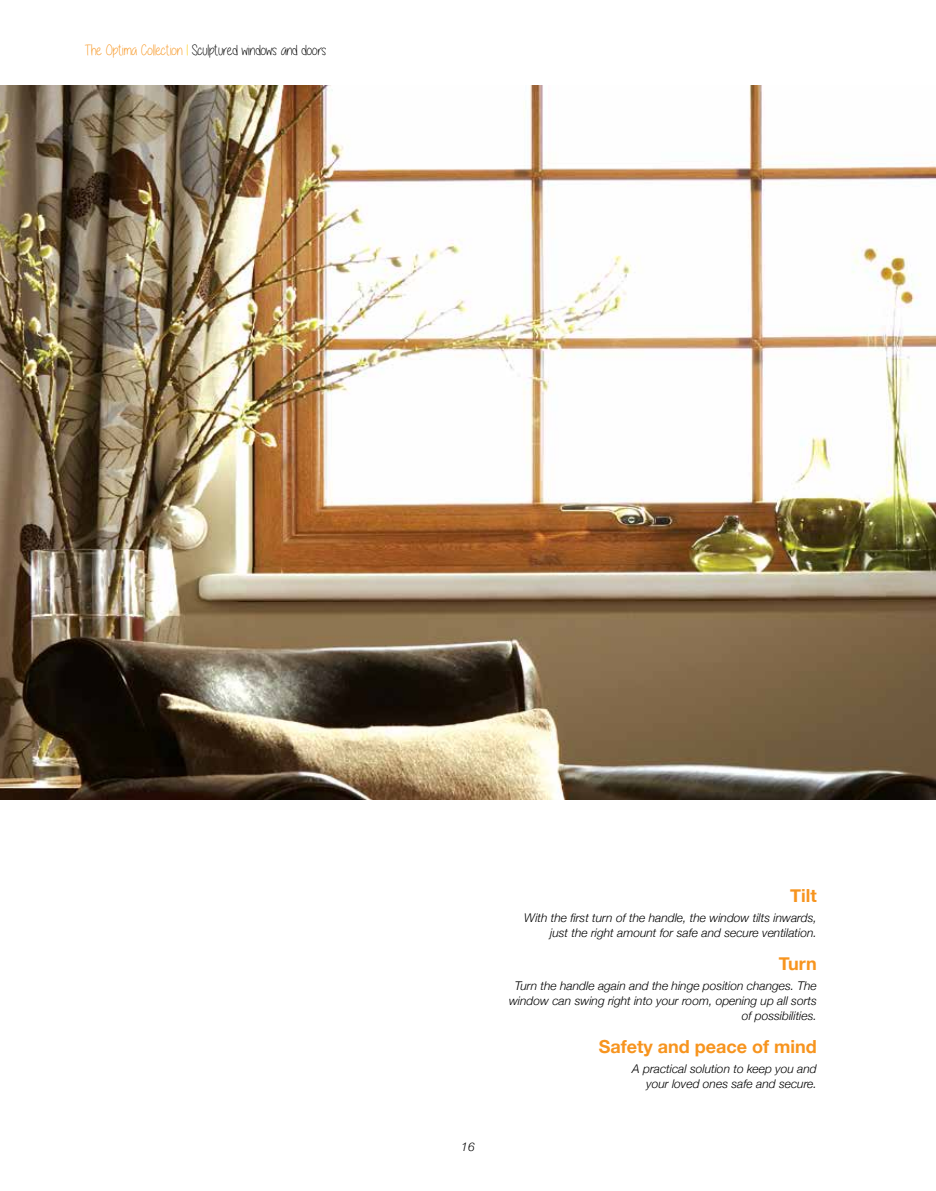
<style>
.page{position:relative;width:936px;height:1191px;background:#fff}
.page>*{position:absolute;margin:0;border:0;box-sizing:border-box;transform-origin:0 0}
.t1{font:700 18px "Helvetica Neue";color:#f7941e}
.t2{font:15px "Alittlesunshine";color:#000}
.t3{font:italic 300 12px/15px "Helvetica Neue";color:#000;text-align:right}
.s1{color:#f7941e}
.s2{color:#ffcb05}
</style>
<div class="page">
<img style="left:0;top:85px;width:935px;height:714px">
<p class="t2" style="left:85px;top:42px;width:243px"><span class="s1">The Optima Collection</span> <span class="s2">l</span> Sculptured windows and doors</p>
<p class="t3" style="left:461px;top:1138px;width:15px">16</p>
<h1 class="t1" style="left:790px;top:881px;width:28px">Tilt</h1>
<p class="t3" style="left:524px;top:909px;width:294px">With the first turn of the handle, the window tilts inwards, just the right amount for safe and secure ventilation.</p>
<h1 class="t1" style="left:778px;top:949px;width:40px">Turn</h1>
<p class="t3" style="left:509px;top:977px;width:309px">Turn the handle again and the hinge position changes. The window can swing right into your room, opening up all sorts of possibilities.</p>
<h1 class="t1" style="left:598px;top:1032px;width:219px">Safety and peace of mind</h1>
<p class="t3" style="left:632px;top:1060px;width:186px">A practical solution to keep you and your loved ones safe and secure.</p>
</div>
